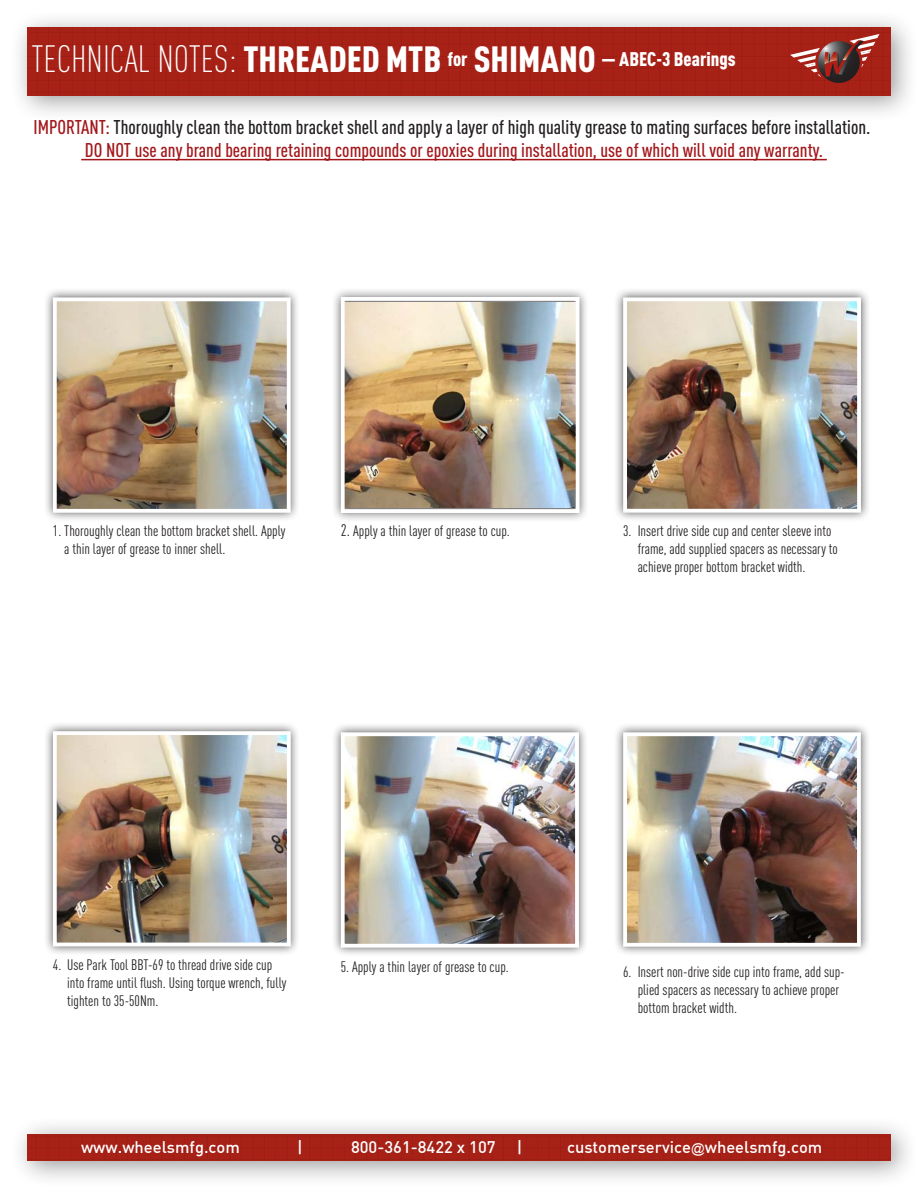
<style>
.page{position:relative;width:918px;height:1188px;background:#fff}
.page>*{position:absolute;margin:0;border:0;box-sizing:border-box;transform-origin:0 0}
.t1{font:900 condensed 36px "DIN Pro";color:#fff}
.t2{font:500 condensed 19.65px "DIN Pro";color:#231f20}
.t3{font:500 condensed 19.65px "DIN Pro";color:#a3171b}
.t4{font:500 16.5px "DIN";color:#fff}
.t5{font:condensed 15px/18px "DIN Pro";color:#231f20}
.s1{font-weight:300;font-size:37.5px}
.s2{color:#a3171b}
.s3{font-size:16.5px}
.s4{font-family:"Arial";font-weight:400;font-size:13.5px}
</style>
<div class="page">
<div style="left:10px;top:10px;width:908px;height:113px;background:#231f20;opacity:.45"></div>
<img style="left:28px;top:28px;width:863px;height:67px">
<svg style="left:818px;top:41px;width:42px;height:42px"></svg>
<svg style="left:790px;top:34px;width:89px;height:43px;background:#97413b"></svg>
<div style="left:10px;top:1116px;width:908px;height:72px;background:#231f20;opacity:.45"></div>
<img style="left:28px;top:1134px;width:863px;height:27px">
<hr style="left:81px;top:159px;width:746px;height:1px;background:#a3171b">
<div style="left:613px;top:288px;width:257px;height:235px;background:#231f20;opacity:.75"></div>
<img style="left:628px;top:302px;width:228px;height:206px">
<div style="left:623px;top:297px;width:238px;height:216px;border:4px solid #fff"></div>
<div style="left:43px;top:288px;width:257px;height:235px;background:#231f20;opacity:.75"></div>
<img style="left:58px;top:302px;width:228px;height:206px">
<div style="left:53px;top:297px;width:238px;height:216px;border:4px solid #fff"></div>
<div style="left:331px;top:287px;width:258px;height:236px;background:#231f20;opacity:.75"></div>
<img style="left:346px;top:302px;width:229px;height:206px">
<div style="left:341px;top:297px;width:239px;height:216px;border:4px solid #fff"></div>
<div style="left:331px;top:723px;width:258px;height:234px;background:#231f20;opacity:.75"></div>
<img style="left:346px;top:737px;width:228px;height:206px">
<div style="left:341px;top:732px;width:238px;height:216px;border:4px solid #fff"></div>
<div style="left:613px;top:723px;width:257px;height:233px;background:#231f20;opacity:.75"></div>
<img style="left:628px;top:737px;width:228px;height:205px">
<div style="left:623px;top:732px;width:238px;height:215px;border:4px solid #fff"></div>
<div style="left:43px;top:721px;width:257px;height:235px;background:#231f20;opacity:.75"></div>
<img style="left:58px;top:736px;width:228px;height:205px">
<div style="left:53px;top:731px;width:238px;height:215px;border:4px solid #fff"></div>
<p class="t1" style="left:32px;top:37px;width:706px"><span class="s1">TECHNICAL NOTES:</span> THREADED MTB <sup>for</sup> SHIMANO <sup>—</sup> <sup>ABEC-3</sup> <sup>Bearings</sup></p>
<p class="t2" style="left:33px;top:115px;width:838px"><span class="s2">IMPORTANT:</span> Thoroughly clean the bottom bracket shell and apply a layer of high quality grease to mating surfaces before installation.</p>
<p class="t3" style="left:85px;top:139px;width:740px">DO NOT use any brand bearing retaining compounds or epoxies during installation, use of which will void any warranty.</p>
<p class="t5" style="left:64px;top:521px;width:223px;text-indent:-11px">1. Thoroughly clean the bottom bracket shell. Apply a thin layer of grease to inner shell.</p>
<p class="t5" style="left:341px;top:522px;width:171px"><span class="s3">2.</span> Apply a thin layer of grease to cup.</p>
<p class="t5" style="left:638px;top:522px;width:202px;text-indent:-15px">3. Insert drive side cup and center sleeve into frame, add supplied spacers as necessary to achieve proper bottom bracket width.</p>
<p class="t5" style="left:67px;top:956px;width:221px;text-indent:-14px">4. Use Park Tool BBT-69 to thread drive side cup into frame until flush. Using torque wrench, fully tighten to 35-50Nm.</p>
<p class="t5" style="left:341px;top:958px;width:169px">5. Apply a thin layer of grease to cup.</p>
<p class="t5" style="left:638px;top:963px;width:209px;text-indent:-15px">6. Insert non-drive side cup into frame, add sup&shy;plied spacers as necessary to achieve proper bottom bracket width.</p>
<p class="t4" style="left:81px;top:1136px;width:160px">www.wheelsmfg.com</p>
<p class="t4" style="left:297px;top:1136px;width:7px">|</p>
<p class="t4" style="left:351px;top:1136px;width:146px">800-361-8422 x 107</p>
<p class="t4" style="left:517px;top:1136px;width:7px">|</p>
<p class="t4" style="left:567px;top:1136px;width:257px">customerservice<span class="s4">@</span>wheelsmfg.com</p>
</div>
